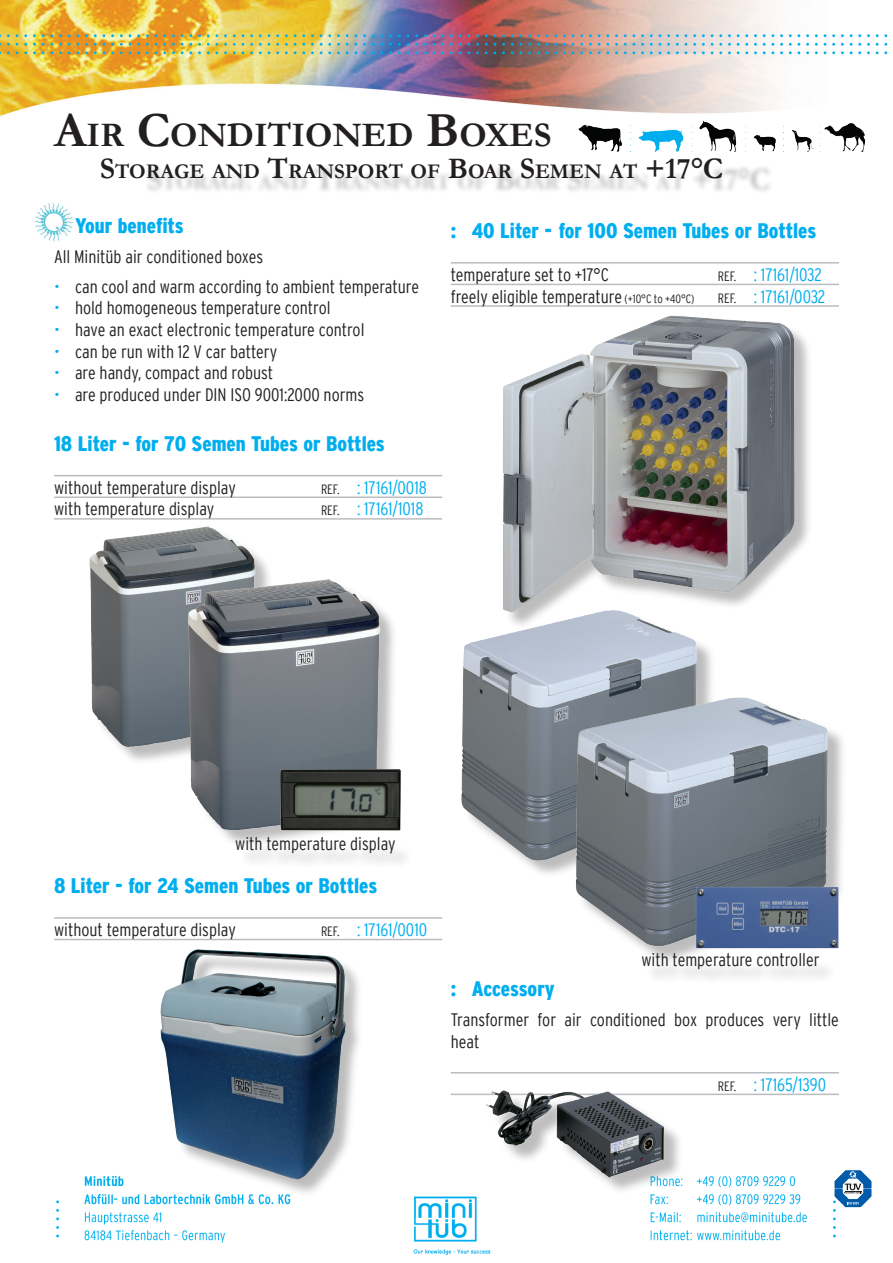
<style>
.page{position:relative;width:893px;height:1263px;background:#fff}
.page>*{position:absolute;margin:0;border:0;box-sizing:border-box;transform-origin:0 0}
.t1{font:700 34.65px "Garamond";color:#231f20}
.t2{font:900 condensed 21px "Interstate";color:#00aeef}
.t3{font:700 21px "Garamond";color:#231f20}
.t4{font:300 condensed 18px/21.6px "Interstate";color:#231f20}
.t5{font:300 condensed 18px/21.6px "Interstate";color:#00aeef;text-align:justify}
.s1{font-size:49.5px}
.s2{font-size:30px}
.s3{font-size:13.5px;color:#231f20}
.s4{font-size:12px}
</style>
<div class="page">
<img style="left:0;top:0;width:888px;height:116px">
<img style="left:56px;top:1176px;width:816px;height:79px">
<svg style="left:835px;top:1170px;width:36px;height:37px"></svg>
<div style="left:143px;top:163px;width:631px;height:32px;background:#231f20;opacity:.3"></div>
<hr style="left:54px;top:475px;width:388px;height:1px;background:#bcbdc0">
<hr style="left:54px;top:496px;width:388px;height:2px;background:#bcbdc0">
<hr style="left:54px;top:518px;width:388px;height:2px;background:#bcbdc0">
<hr style="left:451px;top:262px;width:388px;height:2px;background:#bcbdc0">
<hr style="left:451px;top:284px;width:388px;height:1px;background:#bcbdc0">
<hr style="left:451px;top:305px;width:388px;height:2px;background:#bcbdc0">
<hr style="left:451px;top:1072px;width:388px;height:1px;background:#bcbdc0">
<hr style="left:451px;top:1093px;width:388px;height:2px;background:#bcbdc0">
<img style="left:465px;top:305px;width:371px;height:298px">
<img style="left:461px;top:586px;width:282px;height:274px">
<img style="left:523px;top:668px;width:320px;height:302px">
<img style="left:679px;top:867px;width:164px;height:112px">
<img style="left:61px;top:519px;width:221px;height:242px">
<div style="left:189px;top:581px;width:225px;height:291px;background:#231f20;opacity:.3"></div>
<img style="left:161px;top:553px;width:249px;height:297px">
<img style="left:250px;top:742px;width:164px;height:112px">
<div style="left:162px;top:951px;width:202px;height:247px;background:#231f20;opacity:.3"></div>
<img style="left:160px;top:950px;width:185px;height:230px">
<img style="left:35px;top:203px;width:38px;height:39px">
<hr style="left:54px;top:917px;width:388px;height:2px;background:#bcbdc0">
<hr style="left:54px;top:939px;width:388px;height:1px;background:#bcbdc0">
<div style="left:488px;top:1092px;width:196px;height:104px;background:#fff"></div>
<img style="left:477px;top:1073px;width:202px;height:128px">
<img style="left:567px;top:102px;width:321px;height:49px">
<h1 class="t1" style="left:54px;top:111px;width:499px"><span class="s1">A</span>IR <span class="s1">C</span>ONDITIONED <span class="s1">B</span>OXES</h1>
<p class="t3" style="left:100px;top:157px;width:625px"><span class="s2">S</span>TORAGE AND <span class="s2">T</span>RANSPORT OF <span class="s2">B</span>OAR <span class="s2">S</span>EMEN AT <span class="s2">+17°C</span></p>
<p class="t2" style="left:75px;top:214px;width:110px">Your benefits</p>
<p class="t4" style="left:75px;top:241px;width:345px;line-height:30.2px;text-indent:-21px">All Minitüb air conditioned boxes<br>can cool and warm according to ambient temperature</p>
<p class="t4" style="left:75px;top:297px;width:291px">hold homogeneous temperature control have an exact electronic temperature control can be run with 12 V car battery<br>are handy, compact and robust<br>are produced under DIN ISO 9001:2000 norms</p>
<p class="t5" style="left:54px;top:276px;width:7px">• • • • • •</p>
<p class="t2" style="left:54px;top:431px;width:332px">18 Liter - for 70 Semen Tubes or Bottles</p>
<p class="t4" style="left:54px;top:476px;width:183px">without temperature display</p>
<p class="t5" style="left:321px;top:476px;width:107px"><span class="s3">REF.</span> : 17161/0018</p>
<p class="t4" style="left:54px;top:498px;width:162px">with temperature display</p>
<p class="t5" style="left:321px;top:498px;width:104px"><span class="s3">REF.</span> : 17161/1018</p>
<p class="t2" style="left:451px;top:219px;width:367px">: 40 Liter - for 100 Semen Tubes or Bottles</p>
<p class="t4" style="left:451px;top:264px;width:160px">temperature set to +17°C</p>
<p class="t5" style="left:718px;top:264px;width:106px"><span class="s3">REF.</span> : 17161/1032</p>
<p class="t4" style="left:451px;top:285px;width:245px">freely eligible temperature <span class="s4">(+10°C to +40°C)</span></p>
<p class="t5" style="left:718px;top:285px;width:109px"><span class="s3">REF.</span> : 17161/0032</p>
<p class="t4" style="left:235px;top:833px;width:162px">with temperature display</p>
<p class="t2" style="left:54px;top:874px;width:325px">8 Liter - for 24 Semen Tubes or Bottles</p>
<p class="t4" style="left:54px;top:919px;width:183px">without temperature display</p>
<p class="t5" style="left:321px;top:919px;width:108px"><span class="s3">REF.</span> : 17161/0010</p>
<p class="t4" style="left:641px;top:949px;width:180px">with temperature controller</p>
<p class="t2" style="left:451px;top:977px;width:106px">: Accessory</p>
<p class="t4" style="left:451px;top:1009px;width:390px">Transformer for air conditioned box produces very little heat</p>
<p class="t5" style="left:718px;top:1073px;width:110px"><span class="s3">REF.</span> : 17165/1390</p>
</div>
